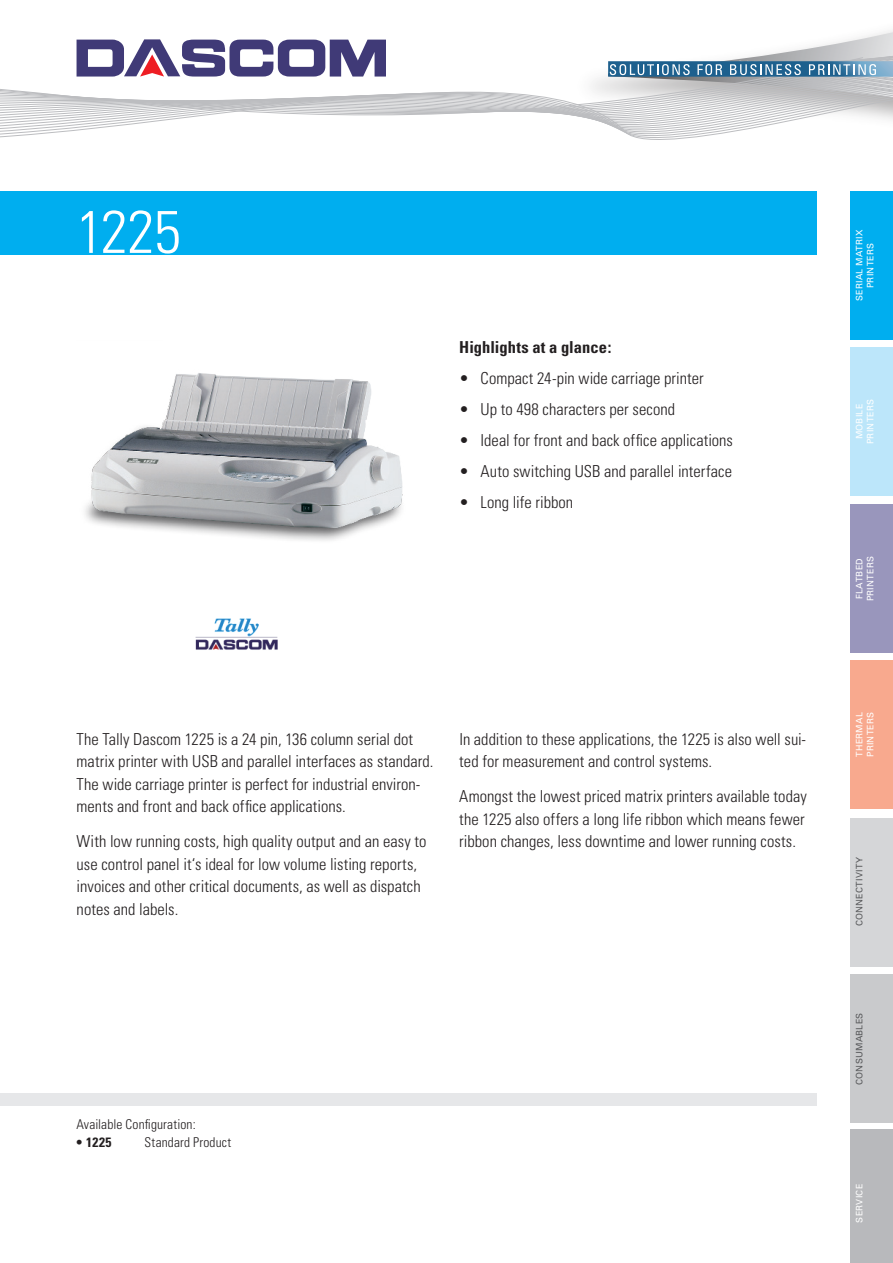
<style>
.page{position:relative;width:893px;height:1263px;background:#fff}
.page>*{position:absolute;margin:0;border:0;box-sizing:border-box;transform-origin:0 0}
.t1{font:300 condensed 60px "Univers";color:#fff}
.t2{font:300 condensed 16.5px/22.5px "Univers";color:#231f20}
.t3{font:700 condensed 16.5px "Univers";color:#231f20}
.t4{font:300 condensed 13.5px "Univers";letter-spacing:.01em;color:#231f20}
.t5{font:700 condensed 13.5px "Univers";color:#231f20}
.t6{font:9px/10.6px "Univers";letter-spacing:.03em;color:#fff}
.t7{font:9px "Univers";letter-spacing:.03em;color:#57585a}
</style>
<div class="page">
<div style="left:850px;top:660px;width:43px;height:149px;background:#f8a98e"></div>
<div style="left:850px;top:191px;width:43px;height:149px;background:#00aeef"></div>
<div style="left:850px;top:347px;width:43px;height:148px;background:#bce6fa"></div>
<div style="left:850px;top:504px;width:43px;height:149px;background:#9996bc"></div>
<div style="left:850px;top:818px;width:43px;height:149px;background:#d5d6d8"></div>
<div style="left:850px;top:974px;width:43px;height:149px;background:#c9cacc"></div>
<div style="left:850px;top:1129px;width:43px;height:134px;background:#b8b9bc"></div>
<div style="left:0;top:1093px;width:816px;height:13px;background:#e6e7e9"></div>
<svg style="left:0;top:30px;width:893px;height:110px"></svg>
<img style="left:85px;top:373px;width:318px;height:168px">
<div style="left:0;top:191px;width:816px;height:64px;background:#00aeef"></div>
<img style="left:195px;top:618px;width:83px;height:32px">
<h1 class="t1" style="left:77px;top:196px;width:106px">1225</h1>
<p class="t3" style="left:459px;top:337px;width:154px">Highlights at a glance:</p>
<p class="t2" style="left:459px;top:367px;width:246px">• Compact 24-pin wide carriage printer</p>
<p class="t2" style="left:459px;top:398px;width:217px">• Up to 498 characters per second</p>
<p class="t2" style="left:459px;top:429px;width:275px">• Ideal for front and back office applications</p>
<p class="t2" style="left:459px;top:460px;width:274px">• Auto switching USB and parallel interface</p>
<p class="t2" style="left:459px;top:491px;width:115px">• Long life ribbon</p>
<p class="t2" style="left:77px;top:727px;width:358px">The Tally Dascom 1225 is a 24 pin, 136 column serial dot matrix printer with USB and parallel interfaces as standard.<br>The wide carriage printer is perfect for industrial environ&shy;ments and front and back office applications.</p>
<p class="t2" style="left:77px;top:830px;width:351px">With low running costs, high quality output and an easy to use control panel it‘s ideal for low volume listing reports, invoices and other critical documents, as well as dispatch notes and labels.</p>
<p class="t2" style="left:459px;top:727px;width:348px">In addition to these applications, the 1225 is also well sui&shy;ted for measurement and control systems.</p>
<p class="t2" style="left:459px;top:785px;width:349px">Amongst the lowest priced matrix printers available today the 1225 also offers a long life ribbon which means fewer ribbon changes, less downtime and lower running costs.</p>
<p class="t4" style="left:77px;top:1116px;width:121px">Available Configuration:</p>
<p class="t5" style="left:77px;top:1134px;width:37px">• 1225</p>
<p class="t4" style="left:145px;top:1134px;width:88px">Standard Product</p>
<p class="t6" style="left:854px;top:301px;width:73px;text-align:center;rotate:-90deg">SERIAL MATRIX<br>PRINTERS</p>
<p class="t6" style="left:854px;top:444px;width:47px;text-align:center;rotate:-90deg">MOBILE<br>PRINTERS</p>
<p class="t6" style="left:854px;top:601px;width:47px;rotate:-90deg">FLATBED<br>PRINTERS</p>
<p class="t6" style="left:854px;top:757px;width:47px;rotate:-90deg">THERMAL<br>PRINTERS</p>
<p class="t7" style="left:854px;top:926px;width:71px;rotate:-90deg">CONNECTIVITY</p>
<p class="t7" style="left:854px;top:1085px;width:74px;rotate:-90deg">CONSUMABLES</p>
<p class="t6" style="left:854px;top:1222px;width:40px;rotate:-90deg">SERVICE</p>
</div>
